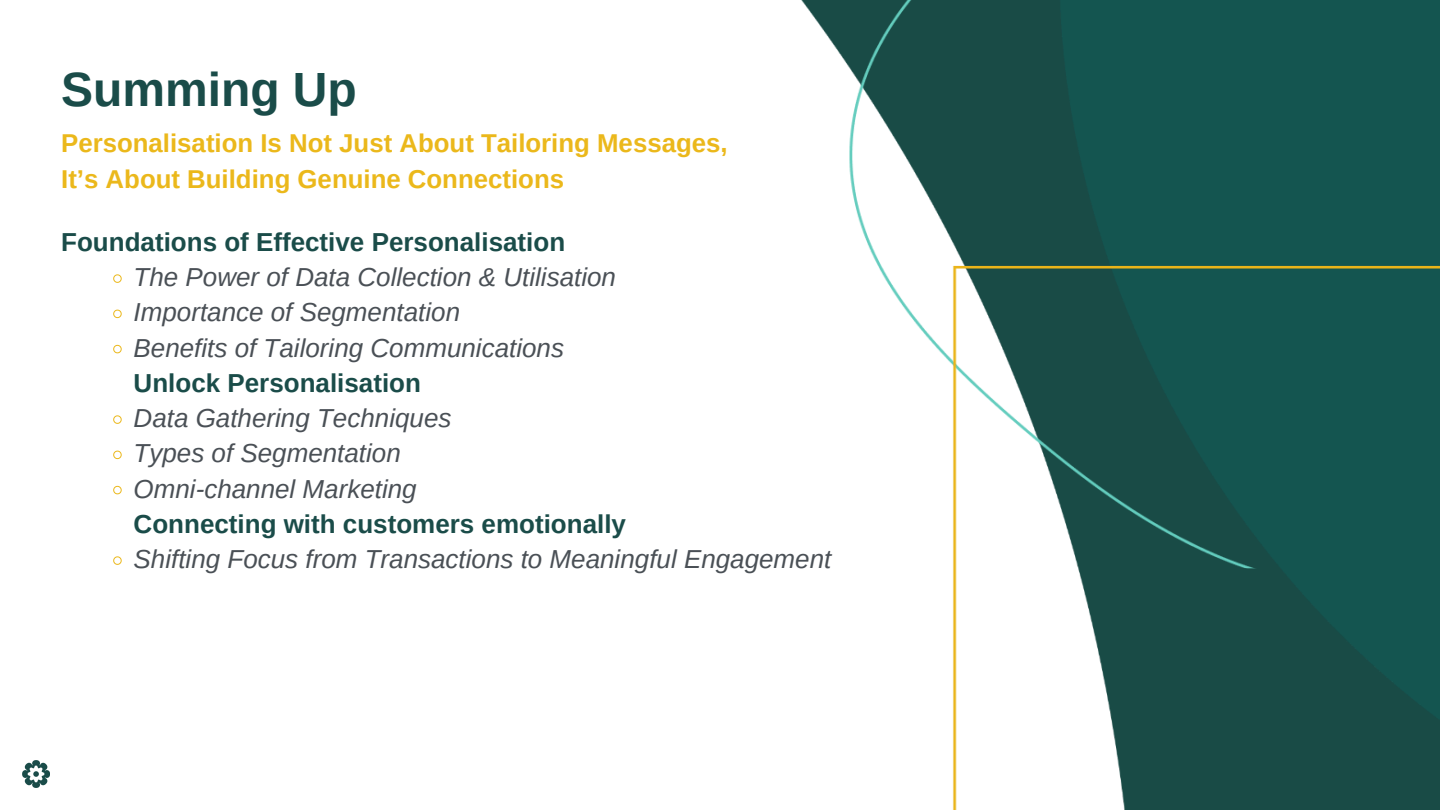
<style>
.page{position:relative;width:1440px;height:810px;background:#fff}
.page>*{position:absolute;margin:0;border:0;box-sizing:border-box;transform-origin:0 0}
.t1{font:700 48px "Arimo";color:#1a4c49}
.t2{font:italic 26px "Arimo";color:#4a5056}
.t3{font:700 26px "Arimo";color:#1a4c49}
.t4{font:700 25.8px/35.2px "Arimo";color:#ebb81b}
</style>
<div class="page">
<img style="left:22px;top:761px;width:27px;height:27px">
<img style="left:809px;top:0;width:631px;height:122px">
<img style="left:849px;top:122px;width:591px;height:688px">
<svg style="left:113px;top:274px;width:9px;height:9px"></svg>
<svg style="left:113px;top:309px;width:9px;height:9px"></svg>
<svg style="left:113px;top:344px;width:9px;height:10px"></svg>
<svg style="left:113px;top:415px;width:9px;height:9px"></svg>
<svg style="left:113px;top:450px;width:9px;height:9px"></svg>
<svg style="left:113px;top:485px;width:9px;height:10px"></svg>
<svg style="left:113px;top:556px;width:9px;height:9px"></svg>
<p class="t1" style="left:61px;top:63px;width:297px">Summing Up</p>
<p class="t4" style="left:61px;top:126px;width:668px">Personalisation Is Not Just About Tailoring Messages,<br>It’s About Building Genuine Connections</p>
<h1 class="t3" style="left:61px;top:227px;width:506px">Foundations of Effective Personalisation</h1>
<p class="t2" style="left:134px;top:263px;width:484px">The Power of Data Collection &amp; Utilisation</p>
<h2 class="t2" style="left:134px;top:298px;width:328px">Importance of Segmentation</h2>
<h2 class="t2" style="left:134px;top:333px;width:432px">Benefits of Tailoring Communications</h2>
<p class="t3" style="left:134px;top:368px;width:289px">Unlock Personalisation</p>
<p class="t2" style="left:134px;top:404px;width:319px">Data Gathering Techniques</p>
<p class="t2" style="left:134px;top:439px;width:269px">Types of Segmentation</p>
<p class="t2" style="left:134px;top:474px;width:285px">Omni-channel Marketing</p>
<p class="t3" style="left:134px;top:509px;width:494px">Connecting with customers emotionally</p>
<p class="t2" style="left:134px;top:545px;width:699px">Shifting Focus from Transactions to Meaningful Engagement</p>
</div>
